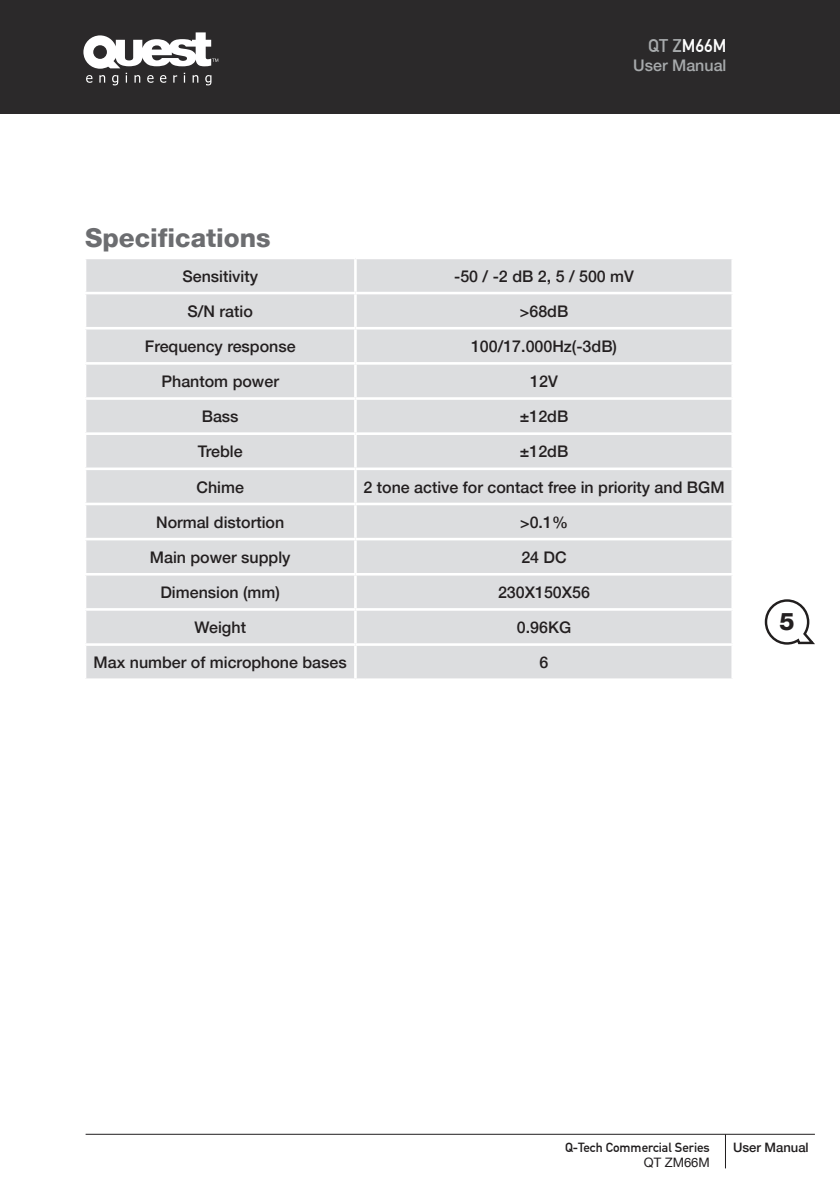
<style>
.page{position:relative;width:840px;height:1191px;background:#fff}
.page>*{position:absolute;margin:0;border:0;box-sizing:border-box;transform-origin:0 0}
.t1{font:800 26px "Helvetica Neue";color:#6c6d70}
.t2{font:800 24px "Helvetica Neue";color:#231f20}
.t3{font:18px "DIN Mittelschrift";color:#fff}
.t4{font:500 16px "Helvetica Neue";color:#231f20}
.t5{font:500 16px "Helvetica Neue";color:#a7aaac}
.t6{font:13px "DIN Mittelschrift";color:#201d1e}
.t7{font:500 13px "Helvetica Neue";color:#201d1e}
.t8{font:13px "Helvetica Neue";color:#201d1e}
.s1{color:#a7aaac}
</style>
<div class="page">
<hr style="left:724px;top:1134px;width:1px;height:34px;background:#201d1e">
<hr style="left:86px;top:1134px;width:728px;height:1px;background:#201d1e">
<div style="left:0;top:0;width:839px;height:113px;background:#2b292a"></div>
<svg style="left:83px;top:32px;width:135px;height:53px"></svg>
<svg style="left:764px;top:599px;width:51px;height:46px"></svg>
<div style="left:86px;top:259px;width:645px;height:419px;background:#dcdddf"></div>
<hr style="left:354px;top:259px;width:2px;height:33px;background:#fff">
<hr style="left:84px;top:292px;width:271px;height:2px;background:#fff">
<hr style="left:355px;top:292px;width:378px;height:2px;background:#fff">
<hr style="left:354px;top:294px;width:2px;height:33px;background:#fff">
<hr style="left:84px;top:327px;width:271px;height:2px;background:#fff">
<hr style="left:355px;top:327px;width:378px;height:2px;background:#fff">
<hr style="left:354px;top:329px;width:2px;height:33px;background:#fff">
<hr style="left:84px;top:362px;width:271px;height:3px;background:#fff">
<hr style="left:355px;top:362px;width:378px;height:3px;background:#fff">
<hr style="left:354px;top:365px;width:2px;height:32px;background:#fff">
<hr style="left:354px;top:400px;width:2px;height:32px;background:#fff">
<hr style="left:84px;top:432px;width:271px;height:3px;background:#fff">
<hr style="left:355px;top:432px;width:378px;height:3px;background:#fff">
<hr style="left:354px;top:435px;width:2px;height:32px;background:#fff">
<hr style="left:84px;top:467px;width:271px;height:3px;background:#fff">
<hr style="left:355px;top:467px;width:378px;height:3px;background:#fff">
<hr style="left:354px;top:470px;width:2px;height:32px;background:#fff">
<hr style="left:84px;top:502px;width:271px;height:3px;background:#fff">
<hr style="left:355px;top:502px;width:378px;height:3px;background:#fff">
<hr style="left:354px;top:505px;width:2px;height:33px;background:#fff">
<hr style="left:354px;top:540px;width:2px;height:33px;background:#fff">
<hr style="left:84px;top:573px;width:271px;height:2px;background:#fff">
<hr style="left:355px;top:573px;width:378px;height:2px;background:#fff">
<hr style="left:354px;top:575px;width:2px;height:33px;background:#fff">
<hr style="left:84px;top:608px;width:271px;height:2px;background:#fff">
<hr style="left:355px;top:608px;width:378px;height:2px;background:#fff">
<hr style="left:354px;top:610px;width:2px;height:33px;background:#fff">
<hr style="left:84px;top:643px;width:271px;height:3px;background:#fff">
<hr style="left:355px;top:643px;width:378px;height:3px;background:#fff">
<hr style="left:354px;top:646px;width:2px;height:32px;background:#fff">
<hr style="left:84px;top:397px;width:271px;height:3px;background:#fff">
<hr style="left:355px;top:397px;width:378px;height:3px;background:#fff">
<hr style="left:84px;top:538px;width:271px;height:2px;background:#fff">
<hr style="left:355px;top:538px;width:378px;height:2px;background:#fff">
<p class="t3" style="left:647px;top:35px;width:80px"><span class="s1">QT Z</span>M66M</p>
<p class="t5" style="left:633px;top:56px;width:95px">User Manual</p>
<h1 class="t1" style="left:85px;top:222px;width:187px">Specifications</h1>
<p class="t4" style="left:182px;top:266px;width:77px">Sensitivity</p>
<p class="t4" style="left:454px;top:266px;width:181px">-50 / -2 dB 2, 5 / 500 mV</p>
<p class="t4" style="left:187px;top:302px;width:67px">S/N ratio</p>
<p class="t4" style="left:519px;top:302px;width:50px">&gt;68dB</p>
<p class="t4" style="left:145px;top:337px;width:152px">Frequency response</p>
<p class="t4" style="left:471px;top:337px;width:147px">100/17.000Hz(-3dB)</p>
<p class="t4" style="left:161px;top:372px;width:119px">Phantom power</p>
<p class="t4" style="left:530px;top:372px;width:29px">12V</p>
<p class="t4" style="left:202px;top:407px;width:38px">Bass</p>
<p class="t4" style="left:519px;top:407px;width:50px">±12dB</p>
<p class="t4" style="left:198px;top:442px;width:46px">Treble</p>
<p class="t4" style="left:519px;top:442px;width:50px">±12dB</p>
<p class="t4" style="left:196px;top:477px;width:49px">Chime</p>
<p class="t4" style="left:363px;top:477px;width:362px">2 tone active for contact free in priority and BGM</p>
<p class="t4" style="left:156px;top:512px;width:130px">Normal distortion</p>
<p class="t4" style="left:520px;top:512px;width:49px">&gt;0.1%</p>
<p class="t4" style="left:150px;top:547px;width:142px">Main power supply</p>
<p class="t4" style="left:521px;top:547px;width:47px">24 DC</p>
<p class="t4" style="left:160px;top:583px;width:121px">Dimension (mm)</p>
<p class="t4" style="left:497px;top:583px;width:93px">230X150X56</p>
<p class="t4" style="left:194px;top:618px;width:53px">Weight</p>
<p class="t4" style="left:516px;top:618px;width:56px">0.96KG</p>
<p class="t4" style="left:94px;top:653px;width:254px">Max number of microphone bases</p>
<p class="t4" style="left:539px;top:653px;width:10px">6</p>
<h2 class="t2" style="left:778px;top:607px;width:17px">5</h2>
<p class="t6" style="left:564px;top:1139px;width:146px">Q-Tech Commercial Series</p>
<p class="t7" style="left:732px;top:1139px;width:77px">User Manual</p>
<p class="t8" style="left:643px;top:1154px;width:68px">QT ZM66M</p>
</div>
